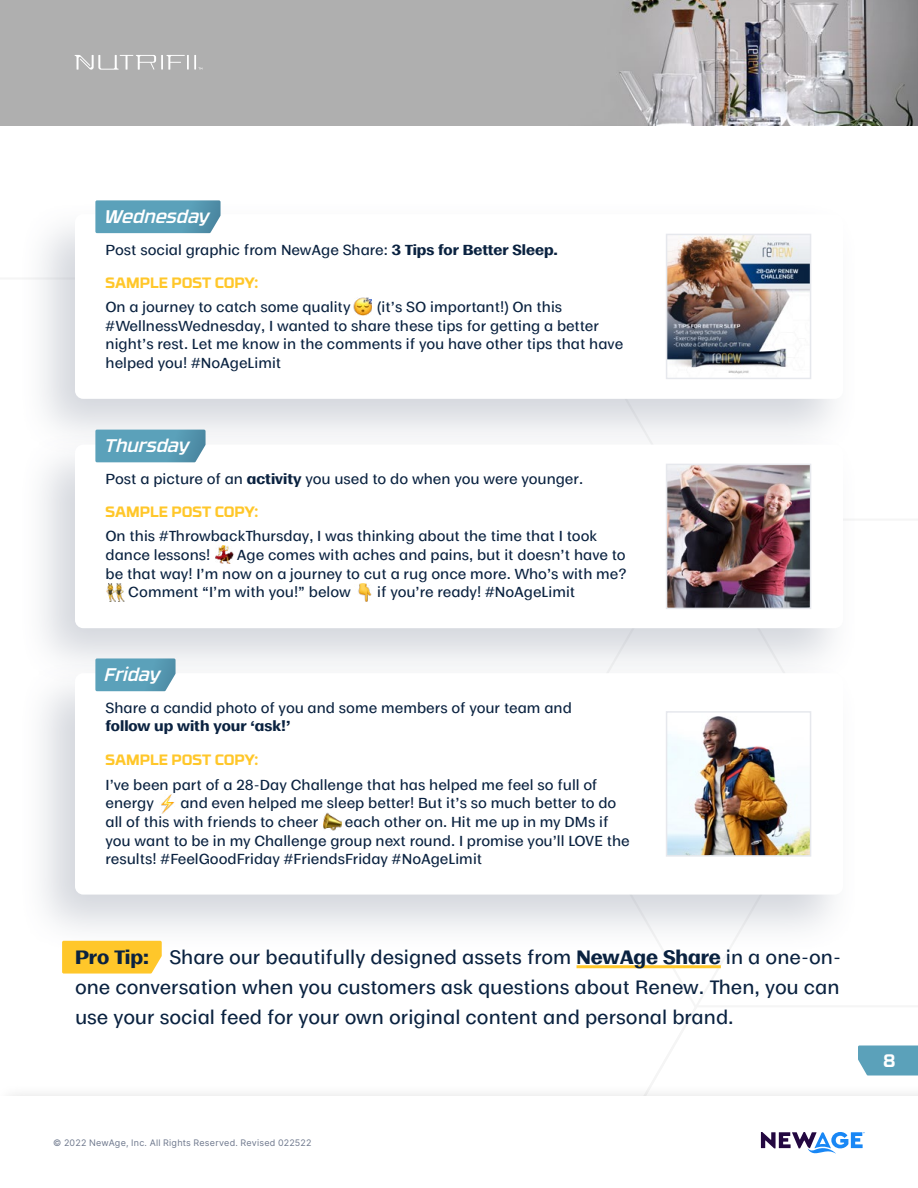
<style>
.page{position:relative;width:918px;height:1188px;background:#fff}
.page>*{position:absolute;margin:0;border:0;box-sizing:border-box;transform-origin:0 0}
.t1{font:18.3px "RB No 3.1 Medium Italic RB No 3.1 Medium.vfb";color:#fff}
.t2{font:500 18px/30px "Moriston";color:#0a2240;text-align:justify}
.t3{font:700 18px "RB No 3.1";color:#fff}
.t4{font:700 15px "RB No 3.1";color:#ffc72a}
.t5{font:500 13.5px/18.6px "Moriston";color:#0a2240}
.t6{font:700 13.5px "Moriston";color:#0a2240}
.t7{font:9px "Inter";letter-spacing:.025em;color:#6d778c}
.s1{font-weight:700}
</style>
<div class="page">
<img style="left:0;top:0;width:918px;height:126px">
<svg style="left:75px;top:55px;width:127px;height:15px;background:#c0c0c0"></svg>
<div style="left:18px;top:200px;width:841px;height:258px;background:#6d778c;opacity:.3"></div>
<div style="left:75px;top:214px;width:768px;height:185px;background:#fff;border-radius:8px"></div>
<div style="left:18px;top:430px;width:841px;height:257px;background:#6d778c;opacity:.3"></div>
<div style="left:75px;top:445px;width:768px;height:183px;background:#fff;border-radius:8px"></div>
<div style="left:18px;top:659px;width:841px;height:294px;background:#6d778c;opacity:.3"></div>
<div style="left:75px;top:673px;width:768px;height:222px;background:#fff;border-radius:8px"></div>
<img style="left:669px;top:237px;width:139px;height:137px">
<div style="left:666px;top:234px;width:145px;height:145px;border:2px solid #e6e8ed"></div>
<img style="left:669px;top:467px;width:139px;height:139px">
<div style="left:666px;top:464px;width:145px;height:145px;border:2px solid #e6e8ed"></div>
<img style="left:669px;top:716px;width:139px;height:138px">
<div style="left:666px;top:711px;width:145px;height:146px;border:2px solid #e6e8ed"></div>
<svg style="left:95px;top:200px;width:126px;height:33px;background:#5fa1b9"></svg>
<svg style="left:95px;top:430px;width:111px;height:32px;background:#5da0b8"></svg>
<svg style="left:95px;top:658px;width:81px;height:33px;background:#62a3ba"></svg>
<svg style="left:62px;top:941px;width:100px;height:33px;background:#fec934"></svg>
<hr style="left:75px;top:965px;width:74px;height:3px;background:#ffc72a">
<hr style="left:577px;top:965px;width:144px;height:3px;background:#ffc72a">
<img style="left:354px;top:297px;width:18px;height:18px">
<img style="left:215px;top:545px;width:18px;height:19px">
<img style="left:106px;top:583px;width:19px;height:19px">
<img style="left:358px;top:583px;width:14px;height:19px">
<img style="left:161px;top:795px;width:14px;height:18px">
<img style="left:323px;top:813px;width:19px;height:18px">
<div style="left:0;top:1084px;width:918px;height:104px;background:#fafafa"></div>
<div style="left:0;top:1096px;width:918px;height:92px;background:#fff"></div>
<svg style="left:761px;top:1132px;width:104px;height:22px"></svg>
<svg style="left:858px;top:1046px;width:60px;height:30px;background:#64a6bd"></svg>
<h1 class="t1" style="left:105px;top:202px;width:106px">Wednesday</h1>
<p class="t5" style="left:106px;top:239px;width:454px">Post social graphic from NewAge Share: <span class="s1">3 Tips for Better Sleep.</span></p>
<p class="t4" style="left:106px;top:270px;width:154px">SAMPLE POST COPY:</p>
<p class="t5" style="left:106px;top:297px;width:519px;text-indent:272px">(it’s SO important!) On this #WellnessWednesday, I wanted to share these tips for getting a better night’s rest. Let me know in the comments if you have other tips that have helped you! #NoAgeLimit</p>
<p class="t5" style="left:106px;top:297px;width:247px">On a journey to catch some quality</p>
<h1 class="t1" style="left:105px;top:431px;width:86px">Thursday</h1>
<p class="t5" style="left:106px;top:469px;width:479px">Post a picture of an <span class="s1">activity</span> you used to do when you were younger.</p>
<p class="t4" style="left:106px;top:500px;width:154px">SAMPLE POST COPY:</p>
<p class="t5" style="left:106px;top:526px;width:493px">On this #ThrowbackThursday, I was thinking about the time that I took dance lessons!</p>
<p class="t5" style="left:237px;top:545px;width:390px">Age comes with aches and pains, but it doesn’t have to</p>
<p class="t5" style="left:106px;top:563px;width:523px">be that way! I’m now on a journey to cut a rug once more. Who’s with me?</p>
<p class="t5" style="left:128px;top:582px;width:224px">Comment “I’m with you!” below</p>
<p class="t5" style="left:377px;top:582px;width:200px">if you’re ready! #NoAgeLimit</p>
<h1 class="t1" style="left:105px;top:660px;width:57px">Friday</h1>
<p class="t5" style="left:106px;top:697px;width:468px">Share a candid photo of you and some members of your team and</p>
<p class="t6" style="left:106px;top:715px;width:186px">follow up with your ‘ask!’</p>
<p class="t4" style="left:106px;top:748px;width:154px">SAMPLE POST COPY:</p>
<p class="t5" style="left:106px;top:775px;width:493px">I’ve been part of a 28-Day Challenge that has helped me feel so full of energy</p>
<p class="t5" style="left:106px;top:793px;width:512px;text-indent:75px">and even helped me sleep better! But it’s so much better to do all of this with friends to cheer</p>
<p class="t5" style="left:106px;top:812px;width:526px;text-indent:239px">each other on. Hit me up in my DMs if you want to be in my Challenge group next round. I promise you’ll LOVE the results! #FeelGoodFriday #FriendsFriday #NoAgeLimit</p>
<h2 class="t2" style="left:75px;top:941px;width:768px"><span class="s1">Pro Tip:</span> Share our beautifully designed assets from <span class="s1">NewAge Share</span> in a one-on&shy;one conversation when you customers ask questions about Renew. Then, you can use your social feed for your own original content and personal brand.</h2>
<p class="t7" style="left:53px;top:1136px;width:260px">© 2022 NewAge, Inc. All Rights Reserved. Revised 022522</p>
<h2 class="t3" style="left:884px;top:1046px;width:13px">8</h2>
</div>
